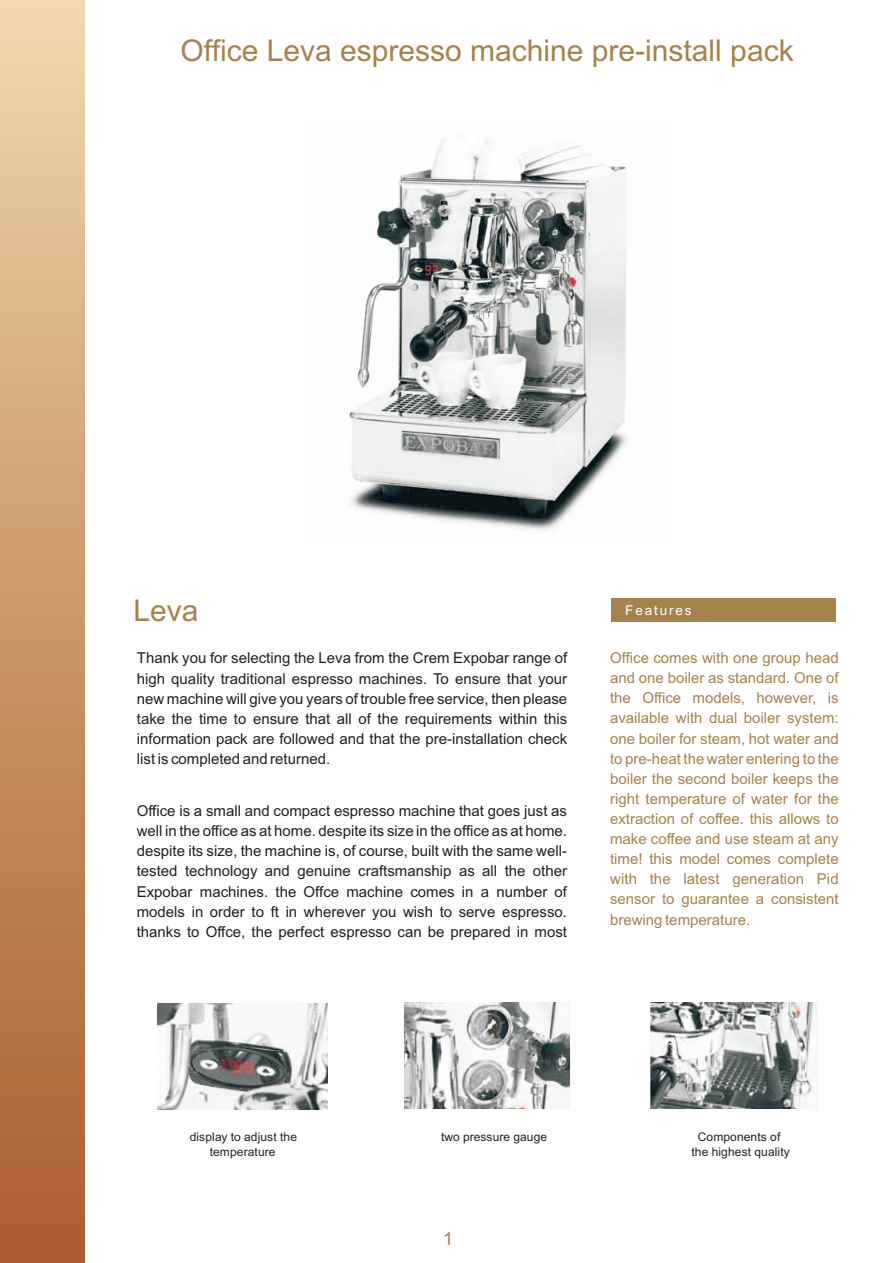
<style>
.page{position:relative;width:893px;height:1263px;background:#fff}
.page>*{position:absolute;margin:0;border:0;box-sizing:border-box;transform-origin:0 0}
.t1{font:30px "Arial";color:#a6824e}
.t2{font:18px "Arial";color:#a6824e}
.t3{font:15px/20.1px "Arial";color:#231f20;text-align:justify}
.t4{font:15px/20.1px "Arial";color:#a6824e;text-align:justify}
.t5{font:13.5px "Arial";letter-spacing:.14em;color:#fff}
.t6{font:12px/15px "Arial";letter-spacing:.01em;color:#231f20;text-align:center}
</style>
<div class="page">
<div style="left:0;top:0;width:85px;height:1263px;background:linear-gradient(to bottom,#edd6ac,#a95b2b)"></div>
<div style="left:611px;top:598px;width:225px;height:23px;background:#a6824e"></div>
<img style="left:157px;top:1003px;width:170px;height:106px">
<img style="left:405px;top:1002px;width:165px;height:107px">
<img style="left:650px;top:1002px;width:168px;height:107px">
<img style="left:349px;top:136px;width:279px;height:394px">
<h1 class="t1" style="left:181px;top:39px;width:615px">Office Leva espresso machine pre-install pack</h1>
<h1 class="t1" style="left:133px;top:600px;width:67px">Leva</h1>
<p class="t5" style="left:625px;top:605px;width:68px">Features</p>
<p class="t3" style="left:137px;top:649px;width:432px">Thank you for selecting the Leva from the Crem Expobar range of high quality traditional espresso machines. To ensure that your new machine will give you years of trouble free service, then please take the time to ensure that all of the requirements within this information pack are followed and that the pre-installation check list is completed and returned.</p>
<p class="t3" style="left:137px;top:802px;width:432px">Office is a small and compact espresso machine that goes just as well in the office as at home. despite its size in the office as at home. despite its size, the machine is, of course, built with the same well&shy;tested technology and genuine craftsmanship as all the other Expobar machines. the Offce machine comes in a number of models in order to ft in wherever you wish to serve espresso. thanks to Offce, the perfect espresso can be prepared in most</p>
<p class="t4" style="left:610px;top:649px;width:230px">Office comes with one group head and one boiler as standard. One of the Office models, however, is available with dual boiler system: one boiler for steam, hot water and to pre-heat the water entering to the boiler the second boiler keeps the right temperature of water for the extraction of coffee. this allows to make coffee and use steam at any time! this model comes complete with the latest generation Pid sensor to guarantee a consistent brewing temperature.</p>
<p class="t6" style="left:190px;top:1131px;width:109px">display to adjust the temperature</p>
<p class="t6" style="left:441px;top:1130px;width:108px">two pressure gauge</p>
<p class="t6" style="left:691px;top:1130px;width:100px">Components of the highest quality</p>
<p class="t2" style="left:443px;top:1231px;width:12px">1</p>
</div>
